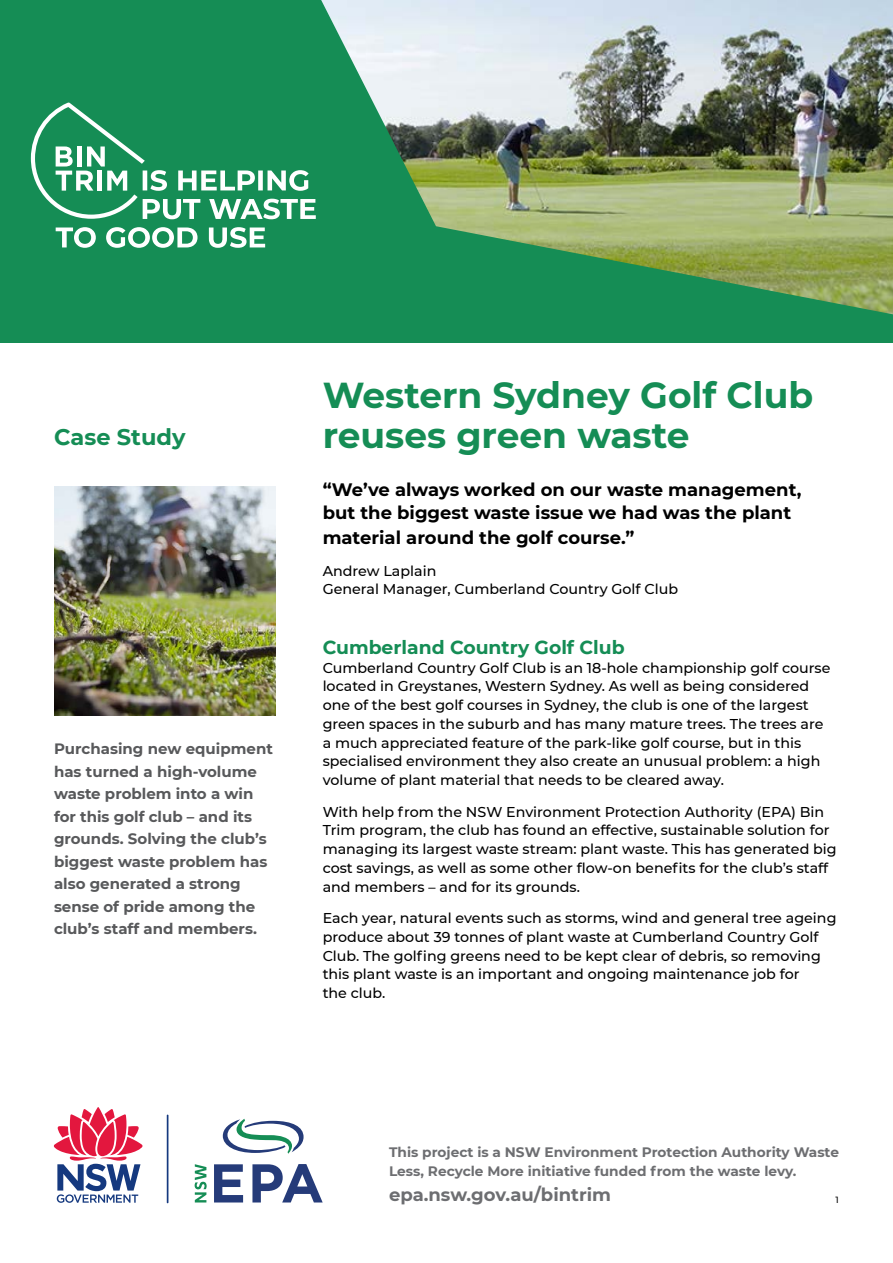
<style>
.page{position:relative;width:893px;height:1263px;background:#fff}
.page>*{position:absolute;margin:0;border:0;box-sizing:border-box;transform-origin:0 0}
.Heading_1{font:700 36px/39.6px "Montserrat";color:#158d55}
.Heading_1-2{font:700 22.5px "Montserrat";color:#158d55}
.Introduction{font:700 18.75px "Montserrat";color:#158d55}
.Quote_-_Introduction{font:700 18px/22.5px "Montserrat";color:#000}
.t1{font:700 18px "Montserrat";color:#6d6e71}
.Introduction-2{font:700 15px/22.5px "Montserrat";color:#58595b}
.Body_copy_1{font:500 14.25px/18.8px "Montserrat";color:#000}
.Quote_-_Sign_off{font:500 14.25px/18.8px "Montserrat";color:#000}
.Folio{font:700 13.65px/18.6px "Montserrat";color:#6d6e71}
.t2{font:500 9px "Montserrat";color:#000}
</style>
<div class="page">
<div style="left:0;top:0;width:893px;height:342px;background:#158d55"></div>
<hr style="left:167px;top:1114px;width:1px;height:89px;background:#15397f">
<svg style="left:53px;top:1107px;width:90px;height:96px"></svg>
<svg style="left:223px;top:1119px;width:81px;height:35px"></svg>
<svg style="left:195px;top:1164px;width:12px;height:38px"></svg>
<svg style="left:214px;top:1164px;width:29px;height:38px"></svg>
<svg style="left:252px;top:1164px;width:71px;height:38px"></svg>
<img style="left:54px;top:487px;width:221px;height:228px">
<img style="left:321px;top:0;width:572px;height:314px">
<svg style="left:56px;top:227px;width:209px;height:21px"></svg>
<svg style="left:31px;top:102px;width:285px;height:117px"></svg>
<hr style="left:98px;top:171px;width:4px;height:20px;background:#fff">
<h1 class="Heading_1-2" style="left:54px;top:421px;width:133px">Case Study</h1>
<p class="Introduction-2" style="left:54px;top:737px;width:220px">Purchasing new equipment has turned a high-volume waste problem into a win for this golf club – and its grounds. Solving the club’s biggest waste problem has also generated a strong sense of pride among the club’s staff and members.</p>
<h1 class="Heading_1" style="left:323px;top:374px;width:492px">Western Sydney Golf Club reuses green waste</h1>
<p class="Quote_-_Introduction" style="left:323px;top:477px;width:480px">“We’ve always worked on our waste management, but the biggest waste issue we had was the plant</p>
<p class="Quote_-_Introduction" style="left:323px;top:525px;width:313px">material around the golf course.”</p>
<p class="Quote_-_Sign_off" style="left:323px;top:560px;width:357px">Andrew Laplain<br>General Manager, Cumberland Country Golf Club</p>
<p class="Introduction" style="left:323px;top:634px;width:304px">Cumberland Country Golf Club</p>
<p class="Body_copy_1" style="left:323px;top:658px;width:509px">Cumberland Country Golf Club is an 18-hole championship golf course located in Greystanes, Western Sydney. As well as being considered one of the best golf courses in Sydney, the club is one of the largest green spaces in the suburb and has many mature trees. The trees are a much appreciated feature of the park-like golf course, but in this specialised environment they also create an unusual problem: a high volume of plant material that needs to be cleared away.</p>
<p class="Body_copy_1" style="left:323px;top:802px;width:516px">With help from the NSW Environment Protection Authority (EPA) Bin Trim program, the club has found an effective, sustainable solution for managing its largest waste stream: plant waste. This has generated big cost savings, as well as some other flow-on benefits for the club’s staff and members – and for its grounds.</p>
<p class="Body_copy_1" style="left:323px;top:908px;width:515px">Each year, natural events such as storms, wind and general tree ageing produce about 39 tonnes of plant waste at Cumberland Country Golf Club. The golfing greens need to be kept clear of debris, so removing this plant waste is an important and ongoing maintenance job for<br>the club.</p>
<p class="Folio" style="left:389px;top:1142px;width:451px">This project is a NSW Environment Protection Authority Waste<br>Less, Recycle More initiative funded from the waste levy.</p>
<p class="t1" style="left:389px;top:1182px;width:223px">epa.nsw.gov.au/bintrim</p>
<p class="t2" style="left:835px;top:1193px;width:5px">1</p>
</div>
